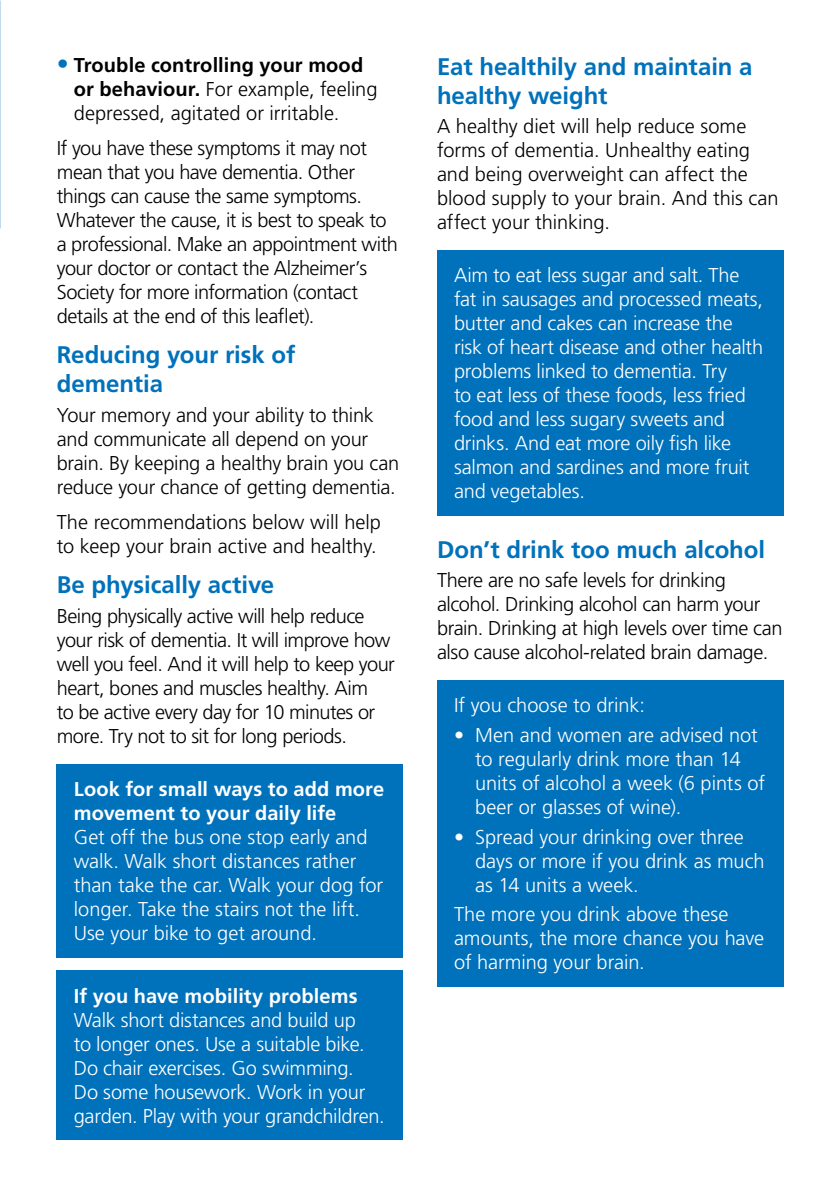
<style>
.page{position:relative;width:840px;height:1191px;background:#fff}
.page>*{position:absolute;margin:0;border:0;box-sizing:border-box;transform-origin:0 0}
.t1{font:700 24px/28.8px "Frutiger LT Pro";letter-spacing:-.005em;color:#0071bb}
.t2{font:300 20px/24px "Frutiger LT Pro";letter-spacing:-.005em;color:#fff}
.body_copy{font:300 20px/24px "Frutiger LT Pro";letter-spacing:-.02em;color:#000}
.body_copy-2{font:300 20px/24px "Frutiger LT Pro";color:#000}
.s1{font-weight:700;font-size:24px;color:#0071bb}
.s2{font-weight:700}
</style>
<div class="page">
<div style="left:57px;top:764px;width:346px;height:193px;background:#0071bb"></div>
<div style="left:57px;top:970px;width:346px;height:169px;background:#0071bb"></div>
<div style="left:437px;top:250px;width:345px;height:265px;background:#0071bb"></div>
<div style="left:437px;top:680px;width:345px;height:306px;background:#0071bb"></div>
<p class="body_copy-2" style="left:74px;top:53px;width:305px;text-indent:-17px"><span class="s1">•</span> <span class="s2">Trouble controlling your mood or behaviour.</span> For example, feeling depressed, agitated or irritable.</p>
<p class="body_copy" style="left:57px;top:136px;width:342px">If you have these symptoms it may not mean that you have dementia. Other things can cause the same symptoms.<br>Whatever the cause, it is best to speak to a professional. Make an appointment with your doctor or contact the Alzheimer’s Society for more information (contact details at the end of this leaflet).</p>
<h1 class="t1" style="left:57px;top:341px;width:240px">Reducing your risk of dementia</h1>
<p class="body_copy" style="left:57px;top:403px;width:344px">Your memory and your ability to think and communicate all depend on your brain. By keeping a healthy brain you can reduce your chance of getting dementia.</p>
<p class="body_copy-2" style="left:57px;top:510px;width:325px">The recommendations below will help to keep your brain active and healthy.</p>
<h1 class="t1" style="left:57px;top:570px;width:219px">Be physically active</h1>
<p class="body_copy" style="left:57px;top:604px;width:339px">Being physically active will help reduce your risk of dementia. It will improve how well you feel. And it will help to keep your heart, bones and muscles healthy. Aim<br>to be active every day for 10 minutes or more. Try not to sit for long periods.</p>
<p class="t2" style="left:74px;top:777px;width:312px"><span class="s2">Look for small ways to add more movement to your daily life<br></span>Get off the bus one stop early and walk. Walk short distances rather than take the car. Walk your dog for longer. Take the stairs not the lift.<br>Use your bike to get around.</p>
<p class="t2" style="left:74px;top:983px;width:312px"><span class="s2">If you have mobility problems </span>Walk short distances and build up<br>to longer ones. Use a suitable bike.<br>Do chair exercises. Go swimming.<br>Do some housework. Work in your garden. Play with your grandchildren.</p>
<h1 class="t1" style="left:437px;top:52px;width:317px">Eat healthily and maintain a healthy weight</h1>
<p class="body_copy-2" style="left:437px;top:114px;width:343px">A healthy diet will help reduce some forms of dementia. Unhealthy eating and being overweight can affect the blood supply to your brain. And this can affect your thinking.</p>
<p class="t2" style="left:454px;top:263px;width:310px">Aim to eat less sugar and salt. The fat in sausages and processed meats, butter and cakes can increase the risk of heart disease and other health problems linked to dementia. Try<br>to eat less of these foods, less fried food and less sugary sweets and drinks. And eat more oily fish like salmon and sardines and more fruit and vegetables.</p>
<h1 class="t1" style="left:437px;top:535px;width:329px">Don’t drink too much alcohol</h1>
<p class="body_copy" style="left:437px;top:568px;width:347px">There are no safe levels for drinking alcohol. Drinking alcohol can harm your brain. Drinking at high levels over time can also cause alcohol-related brain damage.</p>
<p class="t2" style="left:454px;top:693px;width:192px">If you choose to drink:</p>
<p class="t2" style="left:475px;top:723px;width:291px;text-indent:-21px">• Men and women are advised not to regularly drink more than 14 units of alcohol a week (6 pints of beer or glasses of wine).</p>
<p class="t2" style="left:475px;top:825px;width:291px;text-indent:-21px">• Spread your drinking over three days or more if you drink as much as 14 units a week.</p>
<p class="t2" style="left:454px;top:902px;width:311px">The more you drink above these amounts, the more chance you have of harming your brain.</p>
</div>
